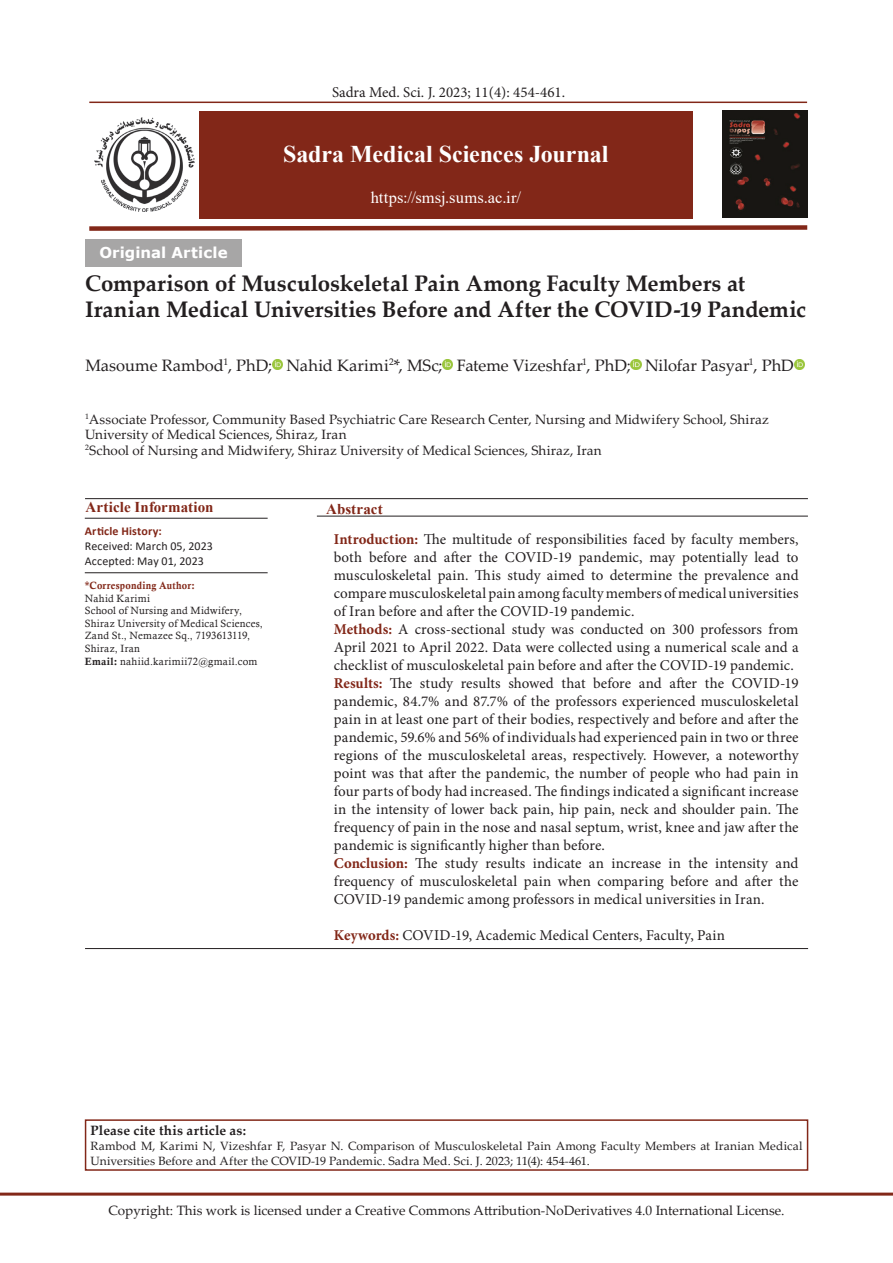
<style>
.page{position:relative;width:893px;height:1263px;background:#fff}
.page>*{position:absolute;margin:0;border:0;box-sizing:border-box;transform-origin:0 0}
.t1{font:700 24px "Times New Roman";letter-spacing:-.005em;color:#fff}
.t2{font:700 22.5px/25.8px "Palatino Linotype";letter-spacing:-.005em;color:#231f20}
.t3{font:16.5px "Palatino Linotype";color:#231f20}
.t4{font:16.5px "Times New Roman";letter-spacing:.01em;color:#fff}
.t5{font:15px/18px "Minion Pro";letter-spacing:.005em;color:#231f20;text-align:right}
.t6{font:700 15px "Times New Roman";letter-spacing:.005em;color:#822718}
.t7{font:700 15px "Minion Pro";letter-spacing:-.005em;color:#822718}
.t8{font:700 15px "Verdana";letter-spacing:.005em;color:#fff}
.t9{font:13.5px/15.5px "Palatino Linotype";color:#231f20}
.t10{font:700 13.5px "Palatino Linotype";letter-spacing:.02em;color:#231f20}
.t11{font:12px/15px "Palatino Linotype";letter-spacing:.01em;color:#231f20}
.t12{font:12px/15px "Calibri";letter-spacing:.01em;color:#231f20}
.t13{font:700 12px "Calibri";letter-spacing:.015em;color:#822718}
.t14{font:10.5px/12.6px "Calisto";letter-spacing:.025em;color:#231f20}
.t15{font:10.5px "Calis MT Bol";letter-spacing:.02em;color:#822718;scale:.93 1}
.t16{font:9.6px "Palatino Linotype";color:#231f20}
.t17{font:7.8px "Palatino Linotype";color:#231f20}
.s1{font-family:"Calis MT Bol"}
.s2{font-weight:700;color:#822718}
</style>
<div class="page">
<hr style="left:0;top:1192px;width:893px;height:3px;background:#822718">
<svg style="left:272px;top:359px;width:10px;height:11px"></svg>
<svg style="left:442px;top:359px;width:11px;height:11px"></svg>
<svg style="left:631px;top:359px;width:10px;height:11px"></svg>
<svg style="left:794px;top:359px;width:10px;height:11px"></svg>
<hr style="left:85px;top:498px;width:723px;height:1px;background:#231f20">
<hr style="left:85px;top:518px;width:183px;height:1px;background:#231f20">
<div style="left:85px;top:239px;width:157px;height:28px;background:#a7a6a6"></div>
<hr style="left:85px;top:572px;width:183px;height:1px;background:#231f20">
<hr style="left:317px;top:516px;width:491px;height:1px;background:#231f20">
<hr style="left:85px;top:948px;width:723px;height:1px;background:#231f20">
<div style="left:199px;top:112px;width:494px;height:107px;background:#822718"></div>
<svg style="left:89px;top:225px;width:719px;height:6px"></svg>
<hr style="left:89px;top:102px;width:718px;height:1px;background:#822718">
<img style="left:95px;top:117px;width:99px;height:94px">
<img style="left:723px;top:110px;width:84px;height:108px">
<div style="left:85px;top:1119px;width:723px;height:52px;border:2px solid #822718"></div>
<p class="t5" style="left:332px;top:83px;width:235px">Sadra Med. Sci .J. 2023; 11 : (4) 454-461.</p>
<p class="t8" style="left:99px;top:242px;width:130px">Original Article</p>
<h1 class="t1" style="left:283px;top:136px;width:327px">Sadra Medical Sciences Journal</h1>
<p class="t4" style="left:371px;top:186px;width:152px">https://smsj.sums.ac i r. /</p>
<h2 class="t2" style="left:85px;top:270px;width:723px">Comparison of Musculoskeletal Pain Among Faculty Members at<br>Iranian Medical Universities Before and After the COVID-19 Pandemic</h2>
<p class="t16" style="left:223px;top:355px;width:6px">1</p>
<p class="t3" style="left:287px;top:353px;width:157px">Nahid Karimi ,* MSc;</p>
<p class="t16" style="left:582px;top:355px;width:6px">1</p>
<p class="t3" style="left:457px;top:353px;width:175px">Fateme Vizeshfar , PhD;</p>
<p class="t16" style="left:749px;top:355px;width:6px">1</p>
<p class="t3" style="left:85px;top:353px;width:188px">Masoume Rambod , PhD;</p>
<p class="t16" style="left:389px;top:355px;width:6px">2</p>
<p class="t3" style="left:645px;top:353px;width:150px">Nilofar Pasyar , PhD</p>
<p class="t17" style="left:85px;top:411px;width:5px">1</p>
<p class="t9" style="left:85px;top:411px;width:685px">Associate Professor, Community Based Psychiatric Care Research Center, Nursing and Midwifery School, Shiraz<br>University of Medical Sciences, Shiraz, Iran</p>
<p class="t17" style="left:85px;top:442px;width:5px">2</p>
<p class="t9" style="left:89px;top:442px;width:514px">School of Nursing and Midwifery, Shiraz University of Medical Sciences, Shiraz, Iran</p>
<p class="t6" style="left:85px;top:496px;width:130px">Article Information</p>
<p class="t13" style="left:85px;top:522px;width:79px">Article History:</p>
<p class="t12" style="left:85px;top:538px;width:130px">Received: March 05, 2023<br>Accepted: May 01, 2023</p>
<p class="t15" style="left:85px;top:579px;width:120px">*Corresponding Author:</p>
<p class="t14" style="left:85px;top:592px;width:180px">Nahid Karimi<br>School of Nursing and Midwifery,<br>Shiraz University of Medical Sciences,<br>Zand St., Nemazee Sq., 7193613119,<br>Shiraz, Iran<br><span class="s1">Email:</span> nahiid.karimii72@gmail.com</p>
<p class="t6" style="left:326px;top:498px;width:58px">Abstract</p>
<p class="t5" style="left:334px;top:530px;width:466px"><span class="s2">Introduction:</span> The multitude of responsibilities faced by faculty members, to</p>
<p class="t5" style="left:334px;top:548px;width:30px">both</p>
<p class="t5" style="left:334px;top:566px;width:466px">musculoskeletal pain. This study aimed to determine the prevalence and</p>
<p class="t5" style="left:334px;top:584px;width:466px">comparemusculoskeletalpainamongfacultymembersofmedicaluniversities</p>
<p class="t5" style="left:334px;top:602px;width:302px">of Iran before and after the COVID-19 pandemic.</p>
<p class="t5" style="left:334px;top:620px;width:466px"><span class="s2">Methods:</span> A cross-sectional study was conducted on 300 professors from</p>
<p class="t5" style="left:334px;top:638px;width:466px">April 2021 to April 2022. Data were collected using a numerical scale and a</p>
<p class="t5" style="left:334px;top:656px;width:462px">checklist of musculoskeletal pain before and after the COVID-19 pandemic.</p>
<p class="t5" style="left:732px;top:674px;width:68px">COVID-19</p>
<p class="t5" style="left:369px;top:548px;width:39px">before</p>
<p class="t5" style="left:414px;top:548px;width:25px">and</p>
<p class="t5" style="left:444px;top:548px;width:29px">after</p>
<p class="t5" style="left:479px;top:548px;width:21px">the</p>
<p class="t5" style="left:579px;top:548px;width:65px">pandemic,</p>
<p class="t5" style="left:682px;top:548px;width:67px">potentially</p>
<p class="t5" style="left:755px;top:548px;width:26px">lead</p>
<p class="t5" style="left:505px;top:548px;width:68px">COVID-19</p>
<p class="t5" style="left:649px;top:548px;width:27px">may</p>
<p class="t5" style="left:390px;top:674px;width:24px">The</p>
<p class="t5" style="left:420px;top:674px;width:35px">study</p>
<p class="t5" style="left:461px;top:674px;width:41px">results</p>
<p class="t5" style="left:508px;top:674px;width:47px">showed</p>
<p class="t5" style="left:561px;top:674px;width:26px">that</p>
<p class="t5" style="left:593px;top:674px;width:39px">before</p>
<p class="t5" style="left:639px;top:674px;width:25px">and</p>
<p class="t5" style="left:669px;top:674px;width:29px">after</p>
<p class="t5" style="left:705px;top:674px;width:21px">the</p>
<p class="t7" style="left:334px;top:673px;width:50px">Results:</p>
<p class="t5" style="left:334px;top:692px;width:466px">pandemic, 84.7% and 87.7% of the professors experienced musculoskeletal</p>
<p class="t5" style="left:334px;top:710px;width:466px">pain in at least one part of their bodies, respectively and before and after the</p>
<p class="t5" style="left:334px;top:728px;width:466px">pandemic, 59.6% and 56% of individuals had experienced pain in two or three</p>
<p class="t5" style="left:334px;top:746px;width:466px">regions of the musculoskeletal areas, respectively. However a, noteworthy</p>
<p class="t5" style="left:334px;top:764px;width:466px">point was that after the pandemic, the number of people who had pain in</p>
<p class="t5" style="left:334px;top:782px;width:466px">four parts of body had increased. The findings indicated a significant increase</p>
<p class="t5" style="left:334px;top:800px;width:466px">in the intensity of lower back pain, hip pain, neck and shoulder pain. The</p>
<p class="t5" style="left:334px;top:818px;width:466px">frequency of pain in the nose and nasal septum, wrist, knee and jaw after the</p>
<p class="t5" style="left:334px;top:836px;width:273px">pandemic is significantly higher than before.</p>
<p class="t5" style="left:775px;top:854px;width:25px">and</p>
<p class="t5" style="left:415px;top:854px;width:24px">The</p>
<p class="t5" style="left:445px;top:854px;width:35px">study</p>
<p class="t5" style="left:485px;top:854px;width:41px">results</p>
<p class="t5" style="left:533px;top:854px;width:50px">indicate</p>
<p class="t5" style="left:688px;top:854px;width:21px">the</p>
<p class="t7" style="left:334px;top:853px;width:76px">Conclusion:</p>
<p class="t5" style="left:334px;top:872px;width:466px;text-align:left">frequency of musculoskeletal pain when comparing before and after the<br>COVID-19 pandemic among professors in medical universities in Iran.</p>
<p class="t5" style="left:334px;top:926px;width:393px"><span class="s2">Keywords:</span> COVID-19, Academic Medical Centers, Faculty, Pain</p>
<p class="t5" style="left:611px;top:854px;width:51px">increase</p>
<p class="t5" style="left:669px;top:854px;width:14px">in</p>
<p class="t5" style="left:715px;top:854px;width:54px">intensity</p>
<p class="t5" style="left:589px;top:854px;width:17px">an</p>
<p class="t10" style="left:91px;top:1121px;width:157px">Please cite this article as:</p>
<p class="t11" style="left:91px;top:1138px;width:713px">Rambod M, Karimi N, Vizeshfar ,F Pasyar N. Comparison of Musculoskeletal Pain Among Faculty Members at Iranian Medical<br>Universities Before and After the COVID-19 Pandemic. Sadra Med. Sci .J. 2023; 11 : (4) 454-461.</p>
<p class="t9" style="left:108px;top:1202px;width:678px">Copyright: This work is licensed under a Creative Commons Attribution-NoDerivatives 4.0 International License.</p>
</div>
